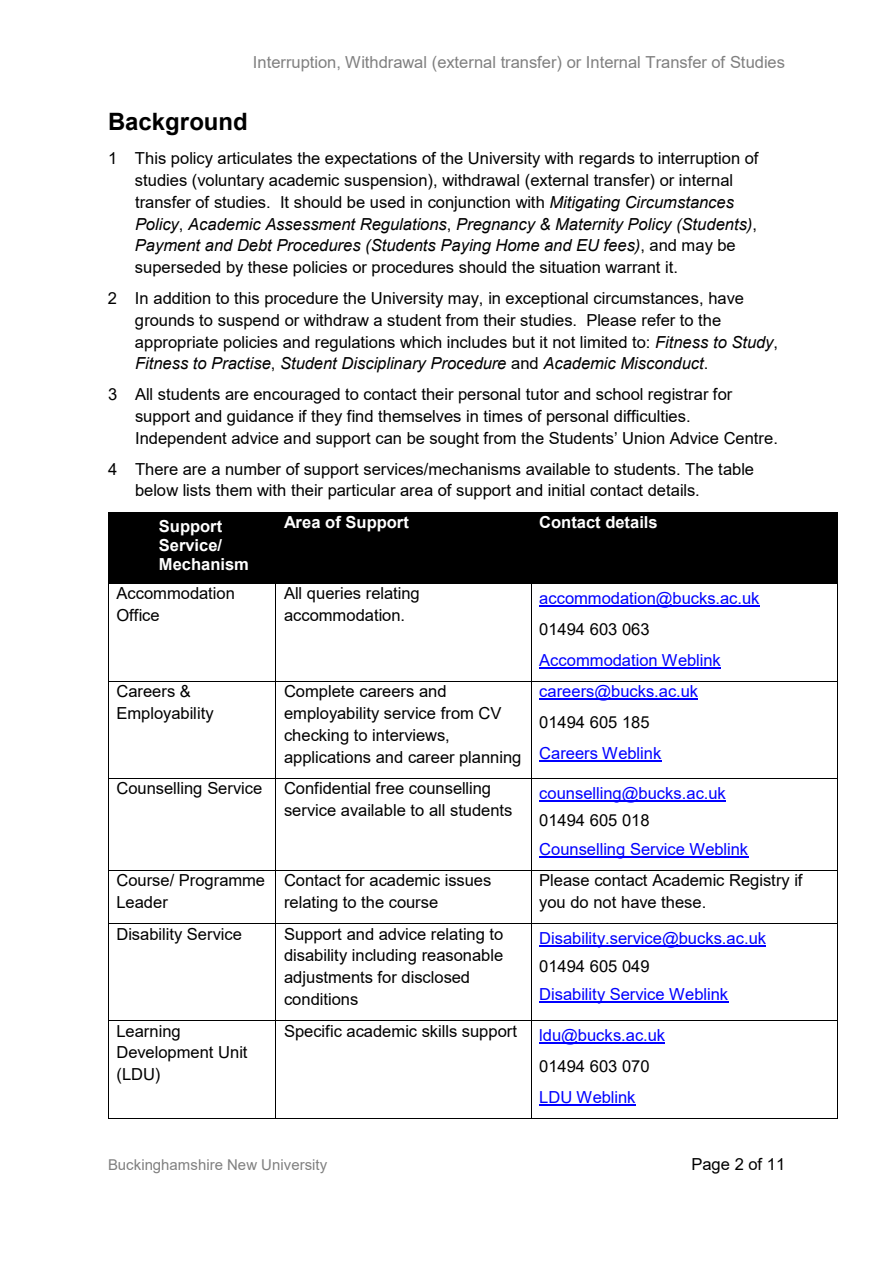
<style>
.page{position:relative;width:893px;height:1263px;background:#fff}
.page>*{position:absolute;margin:0;border:0;box-sizing:border-box;transform-origin:0 0}
.t1{font:700 24px "Arial";color:#000}
.t2{font:16.5px/21.8px "Arial";color:#000}
.t3{font:16.5px "Arial";color:#00f}
.t4{font:16.5px "Arial";color:#808080}
.t5{font:700 16.5px/19px "Arial";color:#fff}
.t6{font:15px "Arial";color:#808080}
.s1{font-style:italic}
</style>
<div class="page">
<div style="left:109px;top:513px;width:167px;height:70px;background:#000"></div>
<div style="left:276px;top:513px;width:255px;height:70px;background:#000"></div>
<div style="left:532px;top:513px;width:305px;height:70px;background:#000"></div>
<hr style="left:109px;top:512px;width:167px;height:1px;background:#000">
<hr style="left:276px;top:512px;width:255px;height:1px;background:#000">
<hr style="left:532px;top:512px;width:305px;height:1px;background:#000">
<hr style="left:108px;top:513px;width:1px;height:70px;background:#000">
<hr style="left:531px;top:513px;width:1px;height:70px;background:#000">
<hr style="left:837px;top:513px;width:1px;height:70px;background:#000">
<hr style="left:539px;top:606px;width:221px;height:1px;background:#00f">
<hr style="left:539px;top:667px;width:182px;height:2px;background:#00f">
<hr style="left:109px;top:583px;width:167px;height:1px;background:#000">
<hr style="left:276px;top:583px;width:255px;height:1px;background:#000">
<hr style="left:532px;top:583px;width:305px;height:1px;background:#000">
<hr style="left:108px;top:584px;width:1px;height:97px;background:#000">
<hr style="left:276px;top:584px;width:1px;height:97px;background:#000">
<hr style="left:531px;top:584px;width:1px;height:97px;background:#000">
<hr style="left:837px;top:584px;width:1px;height:97px;background:#000">
<hr style="left:539px;top:699px;width:159px;height:1px;background:#00f">
<hr style="left:539px;top:760px;width:122px;height:2px;background:#00f">
<hr style="left:109px;top:681px;width:167px;height:1px;background:#000">
<hr style="left:276px;top:681px;width:255px;height:1px;background:#000">
<hr style="left:532px;top:681px;width:305px;height:1px;background:#000">
<hr style="left:108px;top:682px;width:1px;height:96px;background:#000">
<hr style="left:276px;top:682px;width:1px;height:96px;background:#000">
<hr style="left:531px;top:682px;width:1px;height:96px;background:#000">
<hr style="left:837px;top:682px;width:1px;height:96px;background:#000">
<hr style="left:539px;top:800px;width:187px;height:2px;background:#00f">
<hr style="left:539px;top:856px;width:209px;height:2px;background:#00f">
<hr style="left:109px;top:778px;width:167px;height:1px;background:#000">
<hr style="left:276px;top:778px;width:255px;height:1px;background:#000">
<hr style="left:532px;top:778px;width:305px;height:1px;background:#000">
<hr style="left:108px;top:779px;width:1px;height:91px;background:#000">
<hr style="left:276px;top:779px;width:1px;height:91px;background:#000">
<hr style="left:531px;top:779px;width:1px;height:91px;background:#000">
<hr style="left:837px;top:779px;width:1px;height:91px;background:#000">
<hr style="left:109px;top:870px;width:167px;height:1px;background:#000">
<hr style="left:276px;top:870px;width:255px;height:1px;background:#000">
<hr style="left:532px;top:870px;width:305px;height:1px;background:#000">
<hr style="left:108px;top:871px;width:1px;height:52px;background:#000">
<hr style="left:276px;top:871px;width:1px;height:52px;background:#000">
<hr style="left:531px;top:871px;width:1px;height:52px;background:#000">
<hr style="left:837px;top:871px;width:1px;height:52px;background:#000">
<hr style="left:539px;top:946px;width:227px;height:1px;background:#00f">
<hr style="left:539px;top:1002px;width:189px;height:1px;background:#00f">
<hr style="left:109px;top:923px;width:167px;height:1px;background:#000">
<hr style="left:276px;top:923px;width:255px;height:1px;background:#000">
<hr style="left:532px;top:923px;width:305px;height:1px;background:#000">
<hr style="left:108px;top:924px;width:1px;height:96px;background:#000">
<hr style="left:276px;top:924px;width:1px;height:96px;background:#000">
<hr style="left:531px;top:924px;width:1px;height:96px;background:#000">
<hr style="left:837px;top:924px;width:1px;height:96px;background:#000">
<hr style="left:539px;top:1043px;width:126px;height:1px;background:#00f">
<hr style="left:539px;top:1104px;width:97px;height:2px;background:#00f">
<hr style="left:109px;top:1020px;width:167px;height:1px;background:#000">
<hr style="left:276px;top:1020px;width:255px;height:1px;background:#000">
<hr style="left:532px;top:1020px;width:305px;height:1px;background:#000">
<hr style="left:108px;top:1021px;width:1px;height:97px;background:#000">
<hr style="left:109px;top:1118px;width:167px;height:1px;background:#000">
<hr style="left:276px;top:1021px;width:1px;height:97px;background:#000">
<hr style="left:276px;top:1118px;width:255px;height:1px;background:#000">
<hr style="left:531px;top:1021px;width:1px;height:97px;background:#000">
<hr style="left:532px;top:1118px;width:305px;height:1px;background:#000">
<hr style="left:837px;top:1021px;width:1px;height:97px;background:#000">
<p class="t4" style="left:253px;top:51px;width:534px">Interruption, Withdrawal (external transfer) or Internal Transfer of Studies</p>
<h1 class="t1" style="left:108px;top:105px;width:141px">Background</h1>
<p class="t2" style="left:135px;top:147px;width:625px;text-indent:-27px">1 This policy articulates the expectations of the University with regards to interruption of studies (voluntary academic suspension), withdrawal (external transfer) or internal transfer of studies. It should be used in conjunction with <span class="s1">Mitigating Circumstances Policy</span>, <span class="s1">Academic Assessment Regulations</span>, <span class="s1">Pregnancy &amp; Maternity Policy (Students)</span>, <span class="s1">Payment and Debt Procedures (Students Paying Home and EU fees)</span>, and may be superseded by these policies or procedures should the situation warrant it.</p>
<p class="t2" style="left:135px;top:287px;width:645px;text-indent:-27px">2 In addition to this procedure the University may, in exceptional circumstances, have grounds to suspend or withdraw a student from their studies. Please refer to the appropriate policies and regulations which includes but it not limited to: <span class="s1">Fitness to Study</span>, <span class="s1">Fitness to Practise</span>, <span class="s1">Student Disciplinary Procedure</span> and <span class="s1">Academic Misconduct</span>.</p>
<p class="t2" style="left:135px;top:384px;width:644px;text-indent:-27px">3 All students are encouraged to contact their personal tutor and school registrar for support and guidance if they find themselves in times of personal difficulties.<br>Independent advice and support can be sought from the Students’ Union Advice Centre.</p>
<p class="t2" style="left:135px;top:458px;width:621px;text-indent:-27px">4 There are a number of support services/mechanisms available to students. The table below lists them with their particular area of support and initial contact details.</p>
<p class="t5" style="left:159px;top:517px;width:91px">Support<br>Service/<br>Mechanism</p>
<p class="t5" style="left:284px;top:513px;width:126px">Area of Support</p>
<p class="t5" style="left:539px;top:513px;width:120px">Contact details</p>
<p class="t2" style="left:116px;top:582px;width:120px">Accommodation<br>Office</p>
<p class="t2" style="left:284px;top:582px;width:137px">All queries relating accommodation.</p>
<p class="t3" style="left:539px;top:587px;width:222px">accommodation@bucks.ac.uk</p>
<p class="t2" style="left:539px;top:618px;width:112px">01494 603 063</p>
<p class="t3" style="left:539px;top:648px;width:183px">Accommodation Weblink</p>
<p class="t2" style="left:116px;top:680px;width:99px">Careers &amp;<br>Employability</p>
<p class="t2" style="left:284px;top:680px;width:239px">Complete careers and employability service from CV checking to interviews, applications and career planning</p>
<p class="t3" style="left:539px;top:680px;width:160px">careers@bucks.ac.uk</p>
<p class="t2" style="left:539px;top:711px;width:112px">01494 605 185</p>
<p class="t3" style="left:539px;top:741px;width:124px">Careers Weblink</p>
<p class="t2" style="left:116px;top:777px;width:147px">Counselling Service</p>
<p class="t2" style="left:284px;top:777px;width:230px">Confidential free counselling service available to all students</p>
<p class="t3" style="left:539px;top:781px;width:188px">counselling@bucks.ac.uk</p>
<p class="t2" style="left:539px;top:810px;width:112px">01494 605 018</p>
<p class="t3" style="left:539px;top:837px;width:210px">Counselling Service Weblink</p>
<p class="t2" style="left:116px;top:869px;width:150px">Course/ Programme<br>Leader</p>
<p class="t2" style="left:284px;top:869px;width:209px">Contact for academic issues relating to the course</p>
<p class="t2" style="left:539px;top:869px;width:265px">Please contact Academic Registry if you do not have these.</p>
<p class="t2" style="left:116px;top:923px;width:127px">Disability Service</p>
<p class="t2" style="left:284px;top:923px;width:221px">Support and advice relating to disability including reasonable adjustments for disclosed conditions</p>
<p class="t3" style="left:539px;top:927px;width:228px">Disability.service@bucks.ac.uk</p>
<p class="t2" style="left:539px;top:955px;width:112px">01494 605 049</p>
<p class="t3" style="left:539px;top:983px;width:190px">Disability Service Weblink</p>
<p class="t2" style="left:116px;top:1020px;width:133px">Learning<br>Development Unit (LDU)</p>
<p class="t2" style="left:284px;top:1020px;width:234px">Specific academic skills support</p>
<p class="t3" style="left:539px;top:1024px;width:127px">ldu@bucks.ac.uk</p>
<p class="t2" style="left:539px;top:1055px;width:112px">01494 603 070</p>
<p class="t3" style="left:539px;top:1085px;width:98px">LDU Weblink</p>
<p class="t6" style="left:108px;top:1154px;width:221px">Buckinghamshire New University</p>
<p class="t2" style="left:691px;top:1153px;width:95px">Page 2 of 11</p>
</div>
